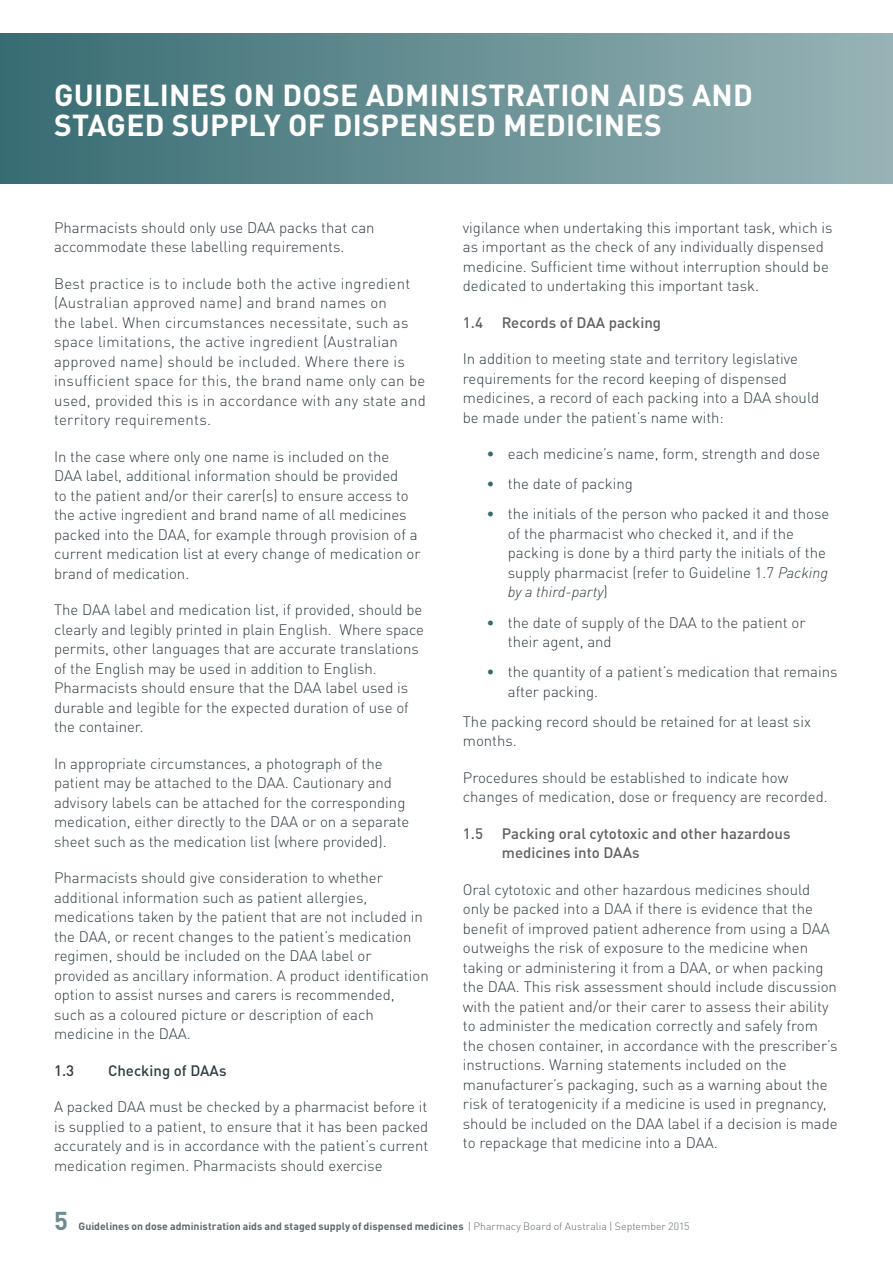
<style>
.page{position:relative;width:893px;height:1263px;background:#fff}
.page>*{position:absolute;margin:0;border:0;box-sizing:border-box;transform-origin:0 0}
.t1{font:700 30px/30px "DINOT";letter-spacing:.01em;color:#fff}
.t2{font:700 25.5px "DINOT";color:#6d8a90}
.t3{font:300 15px/19.5px "DINOT";color:#303c42}
.t4{font:300 15px/19.5px "DINOT";letter-spacing:.02em;color:#303c42}
.t5{font:500 15px/19.5px "DINOT";color:#5f6062}
.t6{font:500 15px "DINOT";color:#303c42}
.t7{font:700 10.5px "DINOT";letter-spacing:.005em;color:#5f696f}
.s1{color:#356b71}
.s2{font-style:italic}
.s3{font-weight:300}
</style>
<div class="page">
<div style="left:0;top:34px;width:893px;height:150px;background:linear-gradient(to right,#376c72,#98b3b6)"></div>
<h1 class="t1" style="left:54px;top:79px;width:700px">GUIDELINES ON DOSE ADMINISTRATION AIDS AND<br>STAGED SUPPLY OF DISPENSED MEDICINES</h1>
<p class="t3" style="left:54px;top:217px;width:322px">Pharmacists should only use DAA packs that can accommodate these labelling requirements.</p>
<p class="t4" style="left:54px;top:273px;width:373px">Best practice is to include both the active ingredient (Australian approved name) and brand names on<br>the label. When circumstances necessitate, such as space limitations, the active ingredient (Australian approved name) should be included. Where there is insufficient space for this, the brand name only can be used, provided this is in accordance with any state and territory requirements.</p>
<p class="t3" style="left:54px;top:446px;width:368px">In the case where only one name is included on the DAA label, additional information should be provided<br>to the patient and/or their carer(s) to ensure access to the active ingredient and brand name of all medicines packed into the DAA, for example through provision of a current medication list at every change of medication or brand of medication.</p>
<p class="t3" style="left:54px;top:600px;width:372px">The DAA label and medication list, if provided, should be clearly and legibly printed in plain English. Where space permits, other languages that are accurate translations of the English may be used in addition to English.<br>Pharmacists should ensure that the DAA label used is durable and legible for the expected duration of use of the container.</p>
<p class="t3" style="left:54px;top:753px;width:357px">In appropriate circumstances, a photograph of the patient may be attached to the DAA. Cautionary and advisory labels can be attached for the corresponding medication, either directly to the DAA or on a separate sheet such as the medication list (where provided).</p>
<p class="t3" style="left:54px;top:868px;width:376px">Pharmacists should give consideration to whether additional information such as patient allergies, medications taken by the patient that are not included in the DAA, or recent changes to the patient’s medication regimen, should be included on the DAA label or provided as ancillary information. A product identification option to assist nurses and carers is recommended, such as a coloured picture or description of each medicine in the DAA.</p>
<p class="t6" style="left:54px;top:1061px;width:22px">1.3</p>
<p class="t6" style="left:108px;top:1061px;width:120px">Checking of DAAs</p>
<p class="t3" style="left:54px;top:1097px;width:376px;text-align:justify">A packed DAA must be checked by a pharmacist before it is supplied to a patient, to ensure that it has been packed accurately and is in accordance with the patient’s current medication regimen. Pharmacists should exercise</p>
<p class="t3" style="left:463px;top:217px;width:371px">vigilance when undertaking this important task, which is as important as the check of any individually dispensed medicine. Sufficient time without interruption should be dedicated to undertaking this important task.</p>
<p class="t5" style="left:463px;top:312px;width:22px">1.4</p>
<p class="t5" style="left:502px;top:312px;width:161px">Records of DAA packing</p>
<p class="t3" style="left:463px;top:349px;width:358px">In addition to meeting state and territory legislative requirements for the record keeping of dispensed medicines, a record of each packing into a DAA should be made under the patient’s name with:</p>
<p class="t3" style="left:487px;top:444px;width:335px"><span class="s1">•</span> each medicine’s name, form, strength and dose</p>
<p class="t3" style="left:487px;top:474px;width:148px"><span class="s1">•</span> the date of packing</p>
<p class="t3" style="left:508px;top:504px;width:323px;text-indent:-21px"><span class="s1">•</span> the initials of the person who packed it and those of the pharmacist who checked it, and if the packing is done by a third party the initials of the supply pharmacist (refer to Guideline 1.7 <span class="s2">Packing by a third-party</span>)</p>
<p class="t3" style="left:508px;top:612px;width:299px;text-indent:-21px"><span class="s1">•</span> the date of supply of the DAA to the patient or their agent, and</p>
<p class="t3" style="left:508px;top:662px;width:331px;text-indent:-21px"><span class="s1">•</span> the quantity of a patient’s medication that remains after packing.</p>
<p class="t3" style="left:463px;top:711px;width:350px">The packing record should be retained for at least six months.</p>
<p class="t3" style="left:463px;top:767px;width:366px">Procedures should be established to indicate how changes of medication, dose or frequency are recorded.</p>
<p class="t5" style="left:463px;top:823px;width:22px">1.5</p>
<p class="t5" style="left:502px;top:823px;width:290px">Packing oral cytotoxic and other hazardous medicines into DAAs</p>
<p class="t3" style="left:463px;top:880px;width:376px">Oral cytotoxic and other hazardous medicines should only be packed into a DAA if there is evidence that the benefit of improved patient adherence from using a DAA outweighs the risk of exposure to the medicine when taking or administering it from a DAA, or when packing the DAA. This risk assessment should include discussion with the patient and/or their carer to assess their ability to administer the medication correctly and safely from the chosen container, in accordance with the prescriber’s instructions. Warning statements included on the manufacturer’s packaging, such as a warning about the risk of teratogenicity if a medicine is used in pregnancy, should be included on the DAA label if a decision is made to repackage that medicine into a DAA.</p>
<h2 class="t2" style="left:54px;top:1204px;width:15px">5</h2>
<p class="t7" style="left:78px;top:1219px;width:612px">Guidelines on dose administration aids and staged supply of dispensed medicines <span class="s3">| Pharmacy Board of Australia | September 2015</span></p>
</div>
